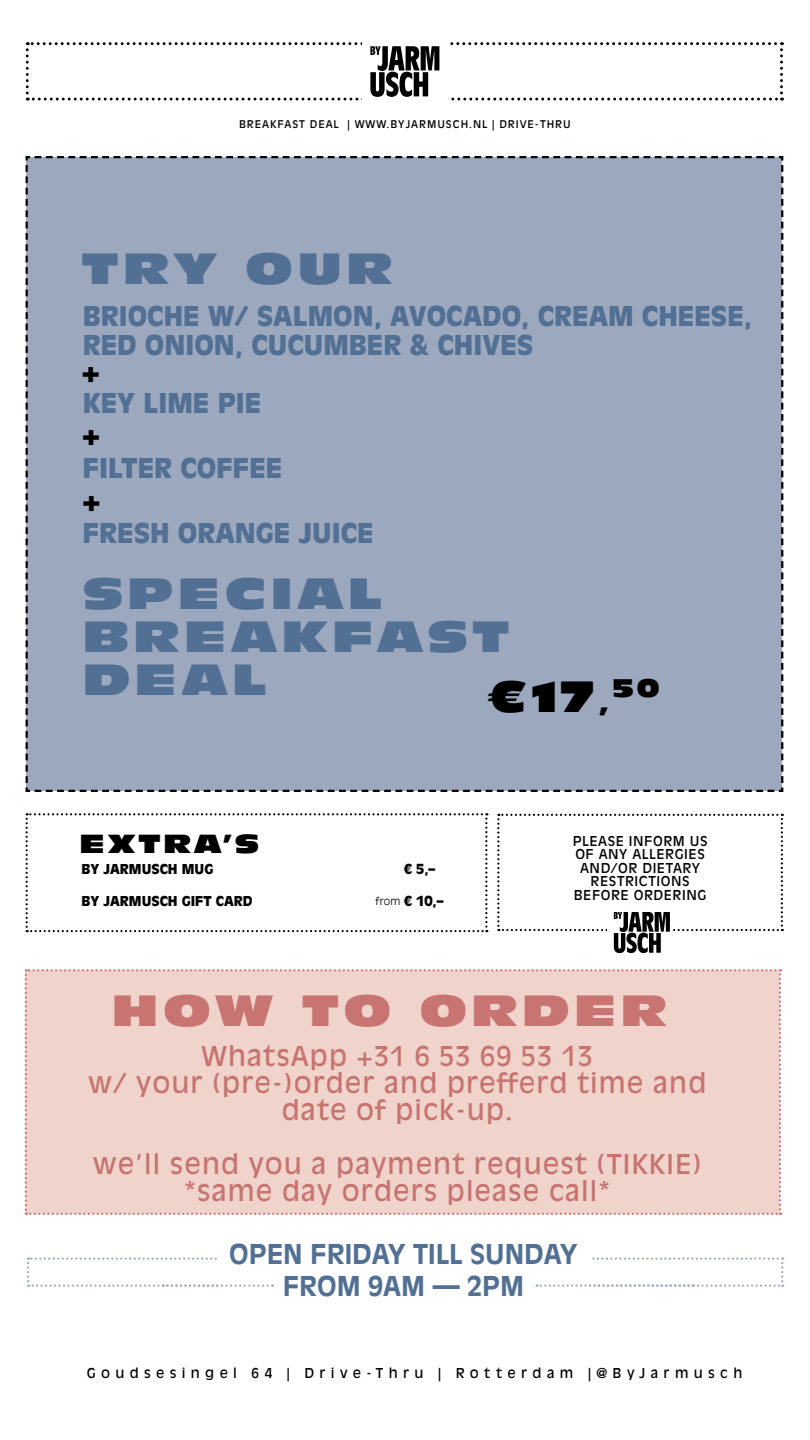
<style>
.page{position:relative;width:810px;height:1440px;background:#fff}
.page>*{position:absolute;margin:0;border:0;box-sizing:border-box;transform-origin:0 0}
.t1{font:42.75px/42.8px "Antique Olive Std Nord";letter-spacing:.09em;color:#526f94;scale:1.05 1}
.t2{font:42.75px "Antique Olive Std Nord";letter-spacing:.09em;color:#c87472;scale:1.05 1}
.t3{font:42.75px "Antique Olive Std Nord";color:#000;scale:1.05 1}
.t4{font:28.5px "Antique Olive Std Nord";color:#000;scale:1.05 1}
.t5{font:27px/27px "Antique Olive Std";letter-spacing:.04em;color:#c77471;text-align:center}
.t6{font:900 27px/28.5px "Antique Olive Std";color:#526f94}
.t7{font:700 27px/32.4px "Antique Olive Std";color:#526f94;text-align:center}
.t8{font:25.65px "Antique Olive Std Nord";letter-spacing:.09em;color:#000;scale:1.05 1}
.t9{font:24.9px "Antique Olive Std Nord";color:#000;scale:1.05 1}
.t10{font:13.5px/13.5px "Antique Olive Std";letter-spacing:.04em;color:#000;text-align:center}
.t11{font:13.5px "Antique Olive Std";letter-spacing:.4em;color:#000}
.t12{font:900 13.5px "Antique Olive Std";color:#000}
.t13{font:10.5px "Antique Olive Std";letter-spacing:.09em;color:#000}
.t14{font:300 10.5px "Antique Olive Std";color:#000}
.s1{font-size:25.65px}
</style>
<div class="page">
<svg style="left:26px;top:42px;width:757px;height:59px"></svg>
<div style="left:25px;top:156px;width:759px;height:636px;background:#9ca8be"></div>
<svg style="left:26px;top:813px;width:462px;height:119px"></svg>
<div style="left:25px;top:969px;width:756px;height:246px;background:#f0d4cb"></div>
<svg style="left:27px;top:1258px;width:756px;height:29px"></svg>
<svg style="left:497px;top:814px;width:286px;height:139px"></svg>
<p class="t13" style="left:239px;top:120px;width:333px">BREAKFAST DEAL | WWW.BYJARMUSCH.NL | DRIVE-THRU</p>
<h1 class="t1" style="left:81px;top:250px;width:298px">TRY OUR</h1>
<p class="t6" style="left:83px;top:303px;width:671px">BRIOCHE W/ SALMON, AVOCADO, CREAM CHEESE,<br>RED ONION, CUCUMBER &amp; CHIVES</p>
<p class="t4" style="left:81px;top:362px;width:20px">+</p>
<p class="t6" style="left:83px;top:390px;width:180px">KEY LIME PIE</p>
<p class="t4" style="left:81px;top:425px;width:20px">+</p>
<p class="t6" style="left:83px;top:455px;width:201px">FILTER COFFEE</p>
<p class="t4" style="left:82px;top:491px;width:20px">+</p>
<p class="t6" style="left:83px;top:520px;width:292px">FRESH ORANGE JUICE</p>
<h1 class="t1" style="left:83px;top:575px;width:408px">SPECIAL<br>BREAKFAST<br>DEAL</h1>
<h1 class="t3" style="left:487px;top:680px;width:119px">€17<span class="s1">,</span></h1>
<p class="t9" style="left:613px;top:679px;width:46px">50</p>
<p class="t8" style="left:80px;top:834px;width:172px">EXTRA’S</p>
<p class="t12" style="left:81px;top:863px;width:134px">BY JARMUSCH MUG</p>
<p class="t12" style="left:81px;top:896px;width:173px">BY JARMUSCH GIFT CARD</p>
<p class="t12" style="left:404px;top:863px;width:33px">€ 5,–</p>
<p class="t12" style="left:404px;top:896px;width:41px">€ 10,–</p>
<p class="t14" style="left:376px;top:897px;width:26px">from</p>
<p class="t10" style="left:573px;top:836px;width:136px">PLEASE INFORM US<br>OF ANY ALLERGIES<br>AND/OR DIETARY<br>RESTRICTIONS<br>BEFORE ORDERING</p>
<h1 class="t2" style="left:111px;top:994px;width:531px">HOW TO ORDER</h1>
<p class="t5" style="left:88px;top:1046px;width:620px">WhatsApp +31 6 53 69 53 13<br>w/ your (pre-)order and prefferd time and date of pick-up.</p>
<p class="t5" style="left:93px;top:1154px;width:610px">we’ll send you a payment request (TIKKIE) *same day orders please call*</p>
<p class="t7" style="left:229px;top:1239px;width:350px">OPEN FRIDAY TILL SUNDAY<br>FROM 9AM — 2PM</p>
<p class="t11" style="left:87px;top:1368px;width:657px">Goudsesingel 64 | Drive-Thru | Rotterdam |@ByJarmusch</p>
</div>
